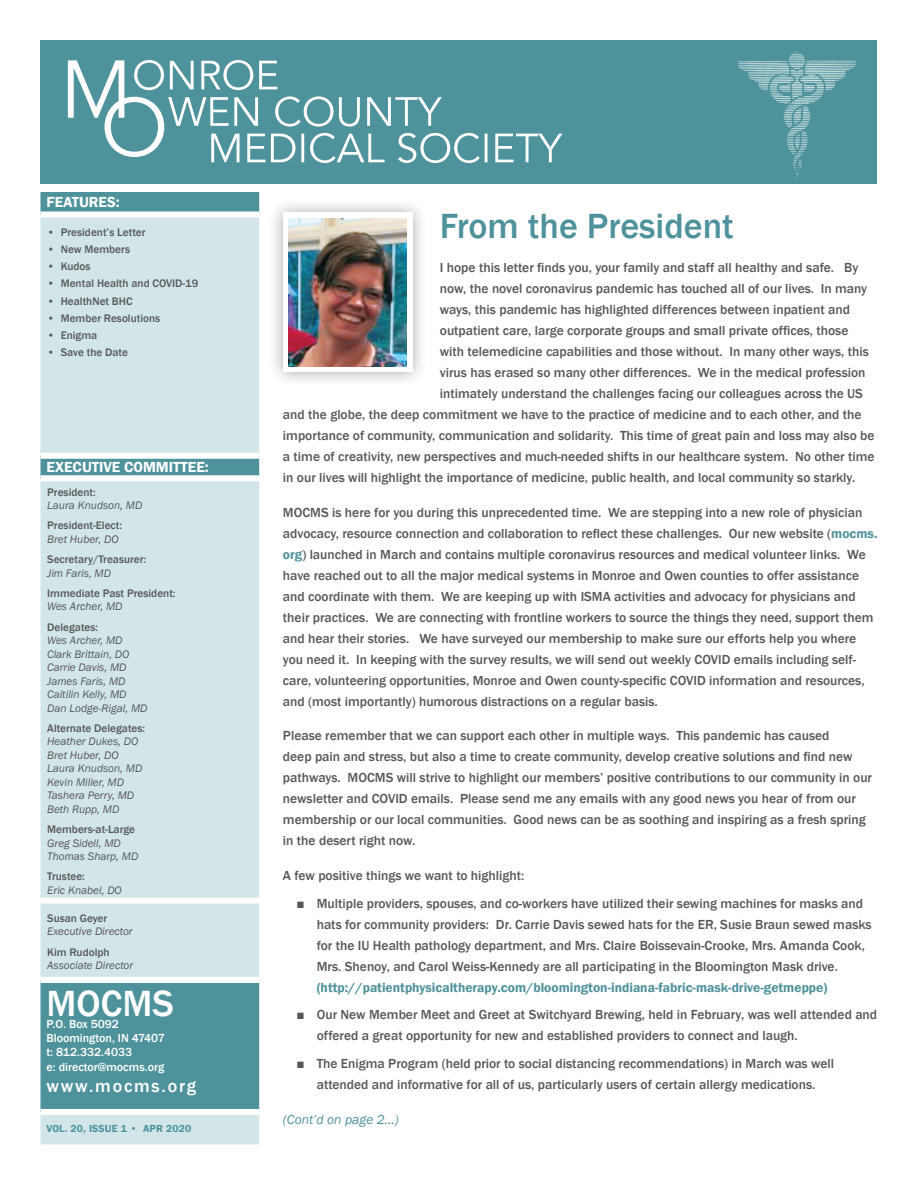
<style>
.page{position:relative;width:918px;height:1188px;background:#fff}
.page>*{position:absolute;margin:0;border:0;box-sizing:border-box;transform-origin:0 0}
.t1{font:500 37.5px "Franklin Gothic";color:#fff}
.t2{font:500 36px "Franklin Gothic";color:#4e929b}
.t3{font:500 18px "Franklin Gothic";letter-spacing:.1em;color:#fff}
.t4{font:600 15px "Franklin Gothic";color:#fff}
.t5{font:500 13.5px/21px "Franklin Gothic";color:#57585a}
.t6{font:600 13.5px "Franklin Gothic";color:#4e929b}
.t7{font:italic 13.5px "Franklin Gothic";color:#4e929b}
.t8{font:500 12px/14.4px "Franklin Gothic";color:#fff}
.t9{font:italic 11.25px/13.5px "Franklin Gothic";color:#57585a}
.t10{font:500 11.25px "Franklin Gothic";color:#57585a}
.t11{font:600 10.5px "Franklin Gothic";letter-spacing:.02em;color:#4e929b}
.s1{font-weight:600;color:#4e929b}
</style>
<div class="page">
<div style="left:40px;top:40px;width:838px;height:144px;background:#4e929b"></div>
<div style="left:40px;top:192px;width:219px;height:20px;background:#4e929b"></div>
<svg style="left:40px;top:218px;width:219px;height:926px;background:#bdd7db"></svg>
<div style="left:40px;top:453px;width:219px;height:6px;background:#fff"></div>
<div style="left:40px;top:475px;width:219px;height:6px;background:#fff"></div>
<div style="left:40px;top:898px;width:219px;height:6px;background:#fff"></div>
<div style="left:40px;top:977px;width:219px;height:6px;background:#fff"></div>
<div style="left:40px;top:1109px;width:219px;height:6px;background:#fff"></div>
<svg style="left:68px;top:60px;width:495px;height:103px"></svg>
<img style="left:738px;top:52px;width:118px;height:125px">
<div style="left:268px;top:197px;width:160px;height:190px;background:#231f20;opacity:.4"></div>
<div style="left:283px;top:213px;width:130px;height:159px;background:#fff"></div>
<img style="left:289px;top:218px;width:118px;height:149px">
<p class="t4" style="left:46px;top:193px;width:75px">FEATURES:</p>
<p class="t10" style="left:47px;top:225px;width:100px">• President’s Letter</p>
<p class="t10" style="left:47px;top:242px;width:84px">• New Members</p>
<p class="t10" style="left:47px;top:259px;width:45px">• Kudos</p>
<p class="t10" style="left:47px;top:277px;width:153px">• Mental Health and COVID-19</p>
<p class="t10" style="left:47px;top:294px;width:87px">• HealthNet BHC</p>
<p class="t10" style="left:47px;top:311px;width:115px">• Member Resolutions</p>
<p class="t10" style="left:47px;top:328px;width:52px">• Enigma</p>
<p class="t10" style="left:47px;top:345px;width:82px">• Save the Date</p>
<p class="t4" style="left:46px;top:458px;width:164px">EXECUTIVE COMMITTEE:</p>
<p class="t10" style="left:47px;top:485px;width:50px">President:</p>
<p class="t9" style="left:47px;top:499px;width:97px">Laura Knudson, MD</p>
<p class="t10" style="left:47px;top:519px;width:76px">President-Elect:</p>
<p class="t9" style="left:47px;top:533px;width:73px">Bret Huber, DO</p>
<p class="t10" style="left:47px;top:552px;width:101px">Secretary/Treasurer:</p>
<p class="t9" style="left:47px;top:566px;width:65px">Jim Faris, MD</p>
<p class="t10" style="left:47px;top:586px;width:130px">Immediate Past President:</p>
<p class="t9" style="left:47px;top:600px;width:77px">Wes Archer, MD</p>
<p class="t10" style="left:47px;top:620px;width:53px">Delegates:</p>
<p class="t9" style="left:47px;top:634px;width:102px">Wes Archer, MD<br>Clark Brittain, DO<br>Carrie Davis, MD<br>James Faris, MD<br>Caitilin Kelly, MD<br>Dan Lodge-Rigal, MD</p>
<p class="t10" style="left:47px;top:721px;width:99px">Alternate Delegates:</p>
<p class="t9" style="left:47px;top:735px;width:97px">Heather Dukes, DO<br>Bret Huber, DO<br>Laura Knudson, MD<br>Kevin Miller, MD<br>Tashera Perry, MD<br>Beth Rupp, MD</p>
<p class="t10" style="left:47px;top:822px;width:89px">Members-at-Large</p>
<p class="t9" style="left:47px;top:836px;width:93px">Greg Sidell, MD<br>Thomas Sharp, MD</p>
<p class="t10" style="left:47px;top:870px;width:39px">Trustee:</p>
<p class="t9" style="left:47px;top:884px;width:76px">Eric Knabel, DO</p>
<p class="t10" style="left:47px;top:911px;width:61px">Susan Geyer</p>
<p class="t9" style="left:47px;top:925px;width:87px">Executive Director</p>
<p class="t10" style="left:47px;top:945px;width:64px">Kim Rudolph</p>
<p class="t9" style="left:47px;top:959px;width:88px">Associate Director</p>
<h1 class="t1" style="left:46px;top:981px;width:129px">MOCMS</h1>
<p class="t8" style="left:46px;top:1017px;width:120px">P.O. Box 5092<br>Bloomington, IN 47407 t: 812.332.4033<br>e: director@mocms.org</p>
<h3 class="t3" style="left:46px;top:1075px;width:151px">www.mocms.org</h3>
<p class="t11" style="left:46px;top:1122px;width:146px">VOL. 20, ISSUE 1 • APR 2020</p>
<h2 class="t2" style="left:440px;top:203px;width:295px">From the President</h2>
<p class="t5" style="left:440px;top:257px;width:420px">I hope this letter finds you, your family and staff all healthy and safe. By</p>
<p class="t5" style="left:440px;top:278px;width:429px">now, the novel coronavirus pandemic has touched all of our lives. In many</p>
<p class="t5" style="left:440px;top:299px;width:412px">ways, this pandemic has highlighted differences between inpatient and</p>
<p class="t5" style="left:440px;top:320px;width:410px">outpatient care, large corporate groups and small private offices, those</p>
<p class="t5" style="left:440px;top:341px;width:431px">with telemedicine capabilities and those without. In many other ways, this</p>
<p class="t5" style="left:440px;top:362px;width:427px">virus has erased so many other differences. We in the medical profession</p>
<p class="t5" style="left:440px;top:383px;width:425px">intimately understand the challenges facing our colleagues across the US</p>
<p class="t5" style="left:283px;top:404px;width:580px">and the globe, the deep commitment we have to the practice of medicine and to each other, and the</p>
<p class="t5" style="left:283px;top:425px;width:593px">importance of community, communication and solidarity. This time of great pain and loss may also be</p>
<p class="t5" style="left:283px;top:446px;width:593px">a time of creativity, new perspectives and much-needed shifts in our healthcare system. No other time</p>
<p class="t5" style="left:283px;top:467px;width:574px">in our lives will highlight the importance of medicine, public health, and local community so starkly.</p>
<p class="t5" style="left:283px;top:502px;width:596px">MOCMS is here for you during this unprecedented time. We are stepping into a new role of physician advocacy, resource connection and collaboration to reflect these challenges. Our new website (<span class="s1">mocms. org</span>) launched in March and contains multiple coronavirus resources and medical volunteer links. We have reached out to all the major medical systems in Monroe and Owen counties to offer assistance and coordinate with them. We are keeping up with ISMA activities and advocacy for physicians and their practices. We are connecting with frontline workers to source the things they need, support them and hear their stories. We have surveyed our membership to make sure our efforts help you where you need it. In keeping with the survey results, we will send out weekly COVID emails including self&shy;care, volunteering opportunities, Monroe and Owen county-specific COVID information and resources, and (most importantly) humorous distractions on a regular basis.</p>
<p class="t5" style="left:283px;top:725px;width:591px">Please remember that we can support each other in multiple ways. This pandemic has caused<br>deep pain and stress, but also a time to create community, develop creative solutions and find new pathways. MOCMS will strive to highlight our members’ positive contributions to our community in our newsletter and COVID emails. Please send me any emails with any good news you hear of from our membership or our local communities. Good news can be as soothing and inspiring as a fresh spring in the desert right now.</p>
<p class="t5" style="left:283px;top:865px;width:243px">A few positive things we want to highlight:</p>
<p class="t5" style="left:317px;top:893px;width:557px;text-indent:-20px">■ Multiple providers, spouses, and co-workers have utilized their sewing machines for masks and hats for community providers: Dr. Carrie Davis sewed hats for the ER, Susie Braun sewed masks for the IU Health pathology department, and Mrs. Claire Boissevain-Crooke, Mrs. Amanda Cook, Mrs. Shenoy, and Carol Weiss-Kennedy are all participating in the Bloomington Mask drive.</p>
<p class="t6" style="left:317px;top:979px;width:512px">(http://patientphysicaltherapy.com/bloomington-indiana-fabric-mask-drive-getmeppe)</p>
<p class="t5" style="left:317px;top:1005px;width:562px;text-indent:-20px">■ Our New Member Meet and Greet at Switchyard Brewing, held in February, was well attended and offered a great opportunity for new and established providers to connect and laugh.</p>
<p class="t5" style="left:296px;top:1053px;width:539px;text-align:center">■ The Enigma Program (held prior to social distancing recommendations) in March was well attended and informative for all of us, particularly users of certain allergy medications.</p>
<p class="t7" style="left:283px;top:1111px;width:117px">(Cont’d on page 2...)</p>
</div>
